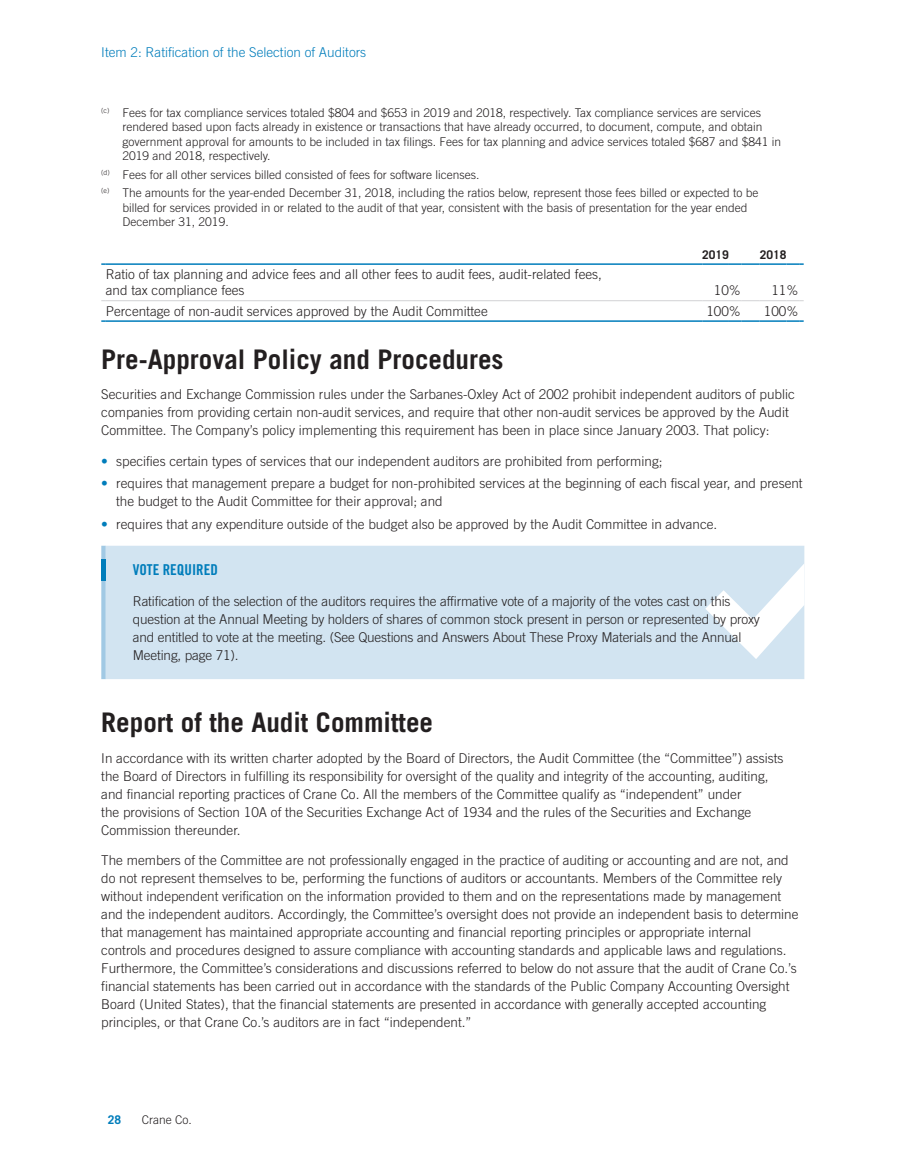
<style>
.page{position:relative;width:905px;height:1175px;background:#fff}
.page>*{position:absolute;margin:0;border:0;box-sizing:border-box;transform-origin:0 0}
.t1{font:700 27px "Trade Gothic LT Std";color:#231f20}
.t2{font:15px "Trade Gothic LT Std Bd Cn 20";color:#007dbb}
.t3{font:300 13.5px/18px "Trade Gothic LT Std";color:#231f20}
.t4{font:300 13.5px "Trade Gothic LT Std";color:#007dbb}
.t5{font:300 12px/14.4px "Trade Gothic LT Std";color:#231f20}
.t6{font:700 12px "Trade Gothic LT Std";color:#231f20}
.t7{font:700 12px "Trade Gothic LT Std";color:#007dbb}
.s1{font-weight:700;color:#007dbb}
</style>
<div class="page">
<hr style="left:106px;top:320px;width:596px;height:2px;background:#007dbb">
<hr style="left:702px;top:320px;width:27px;height:2px;background:#007dbb">
<svg style="left:729px;top:320px;width:30px;height:2px"></svg>
<hr style="left:759px;top:320px;width:27px;height:2px;background:#007dbb">
<svg style="left:786px;top:320px;width:17px;height:2px"></svg>
<hr style="left:106px;top:300px;width:596px;height:1px;background:#d1d2d4">
<svg style="left:702px;top:300px;width:101px;height:1px"></svg>
<hr style="left:106px;top:263px;width:596px;height:2px;background:#007dbb">
<hr style="left:702px;top:263px;width:27px;height:2px;background:#007dbb">
<svg style="left:729px;top:263px;width:30px;height:2px"></svg>
<hr style="left:759px;top:263px;width:27px;height:2px;background:#007dbb">
<svg style="left:786px;top:263px;width:17px;height:2px"></svg>
<svg style="left:101px;top:546px;width:5px;height:133px"></svg>
<div style="left:106px;top:546px;width:698px;height:133px;background:#d2e4f1"></div>
<div style="left:101px;top:559px;width:5px;height:21px;background:#007dbb"></div>
<svg style="left:705px;top:563px;width:99px;height:96px"></svg>
<p class="t4" style="left:101px;top:44px;width:266px">Item 2: Ratification of the Selection of Auditors</p>
<p class="t5" style="left:123px;top:105px;width:660px;text-indent:-21px"><sup>(c)</sup> Fees for tax compliance services totaled $804 and $653 in 2019 and 2018, respectively. Tax compliance services are services rendered based upon facts already in existence or transactions that have already occurred, to document, compute, and obtain government approval for amounts to be included in tax filings. Fees for tax planning and advice services totaled $687 and $841 in 2019 and 2018, respectively.</p>
<p class="t5" style="left:101px;top:165px;width:658px;line-height:18.6px"><sup>(d)</sup> Fees for all other services billed consisted of fees for software licenses.<br><sup>(e)</sup> The amounts for the year-ended December 31, 2018, including the ratios below, represent those fees billed or expected to be</p>
<p class="t5" style="left:123px;top:200px;width:626px">billed for services provided in or related to the audit of that year, consistent with the basis of presentation for the year ended<br>December 31, 2019.</p>
<p class="t6" style="left:702px;top:247px;width:28px">2019</p>
<p class="t6" style="left:759px;top:247px;width:28px">2018</p>
<p class="t3" style="left:106px;top:266px;width:497px;line-height:16.2px">Ratio of tax planning and advice fees and all other fees to audit fees, audit-related fees, and tax compliance fees</p>
<p class="t3" style="left:714px;top:281px;width:29px">10%</p>
<p class="t3" style="left:771px;top:281px;width:29px">11%</p>
<p class="t3" style="left:106px;top:302px;width:383px">Percentage of non-audit services approved by the Audit Committee</p>
<p class="t3" style="left:706px;top:302px;width:36px">100%</p>
<p class="t3" style="left:763px;top:302px;width:36px">100%</p>
<h1 class="t1" style="left:101px;top:342px;width:404px">Pre-Approval Policy and Procedures</h1>
<p class="t3" style="left:101px;top:385px;width:695px">Securities and Exchange Commission rules under the Sarbanes-Oxley Act of 2002 prohibit independent auditors of public companies from providing certain non-audit services, and require that other non-audit services be approved by the Audit<br>Committee. The Company’s policy implementing this requirement has been in place since January 2003. That policy:</p>
<p class="t3" style="left:101px;top:452px;width:562px"><span class="s1">•</span> specifies certain types of services that our independent auditors are prohibited from performing;</p>
<p class="t3" style="left:116px;top:474px;width:688px;text-indent:-15px"><span class="s1">•</span> requires that management prepare a budget for non-prohibited services at the beginning of each fiscal year, and present the budget to the Audit Committee for their approval; and</p>
<p class="t3" style="left:101px;top:514px;width:617px"><span class="s1">•</span> requires that any expenditure outside of the budget also be approved by the Audit Committee in advance.</p>
<p class="t2" style="left:133px;top:561px;width:86px">VOTE REQUIRED</p>
<p class="t3" style="left:133px;top:592px;width:628px">Ratification of the selection of the auditors requires the affirmative vote of a majority of the votes cast on this question at the Annual Meeting by holders of shares of common stock present in person or represented by proxy and entitled to vote at the meeting. (See Questions and Answers About These Proxy Materials and the Annual Meeting, page 71).</p>
<h1 class="t1" style="left:101px;top:705px;width:333px">Report of the Audit Committee</h1>
<p class="t3" style="left:101px;top:748px;width:683px">In accordance with its written charter adopted by the Board of Directors, the Audit Committee (the “Committee”) assists the Board of Directors in fulfilling its responsibility for oversight of the quality and integrity of the accounting, auditing, and financial reporting practices of Crane Co. All the members of the Committee qualify as “independent” under<br>the provisions of Section 10A of the Securities Exchange Act of 1934 and the rules of the Securities and Exchange Commission thereunder.</p>
<p class="t3" style="left:101px;top:851px;width:698px">The members of the Committee are not professionally engaged in the practice of auditing or accounting and are not, and do not represent themselves to be, performing the functions of auditors or accountants. Members of the Committee rely without independent verification on the information provided to them and on the representations made by management and the independent auditors. Accordingly, the Committee’s oversight does not provide an independent basis to determine that management has maintained appropriate accounting and financial reporting principles or appropriate internal controls and procedures designed to assure compliance with accounting standards and applicable laws and regulations.<br>Furthermore, the Committee’s considerations and discussions referred to below do not assure that the audit of Crane Co.’s financial statements has been carried out in accordance with the standards of the Public Company Accounting Oversight Board (United States), that the financial statements are presented in accordance with generally accepted accounting principles, or that Crane Co.’s auditors are in fact “independent.”</p>
<p class="t7" style="left:108px;top:1112px;width:15px">28</p>
<p class="t5" style="left:142px;top:1112px;width:52px">Crane Co.</p>
</div>
